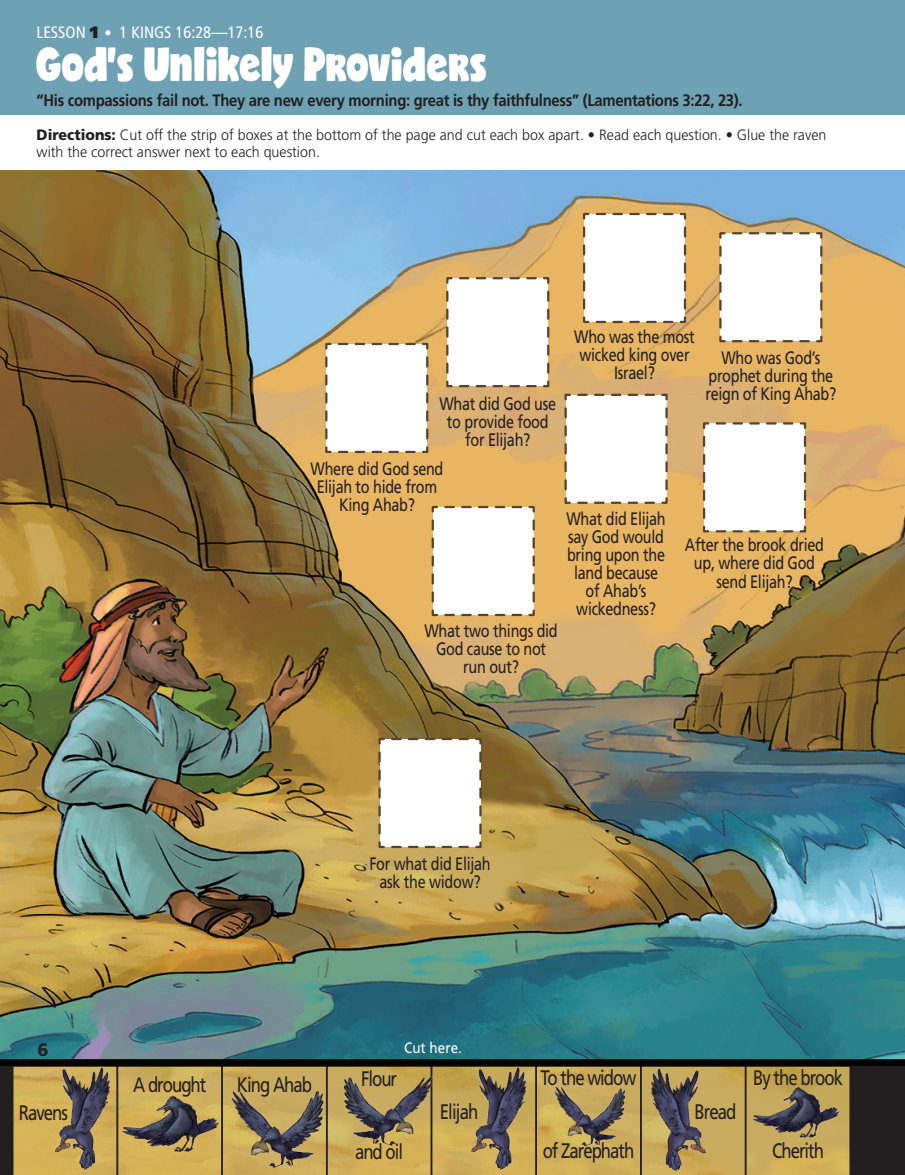
<style>
.page{position:relative;width:905px;height:1175px;background:#fff}
.page>*{position:absolute;margin:0;border:0;box-sizing:border-box;transform-origin:0 0}
.t1{font:45px "Candy";color:#fff;scale:.9 1}
.t2{font:21px "Frutiger LT Std";letter-spacing:-.06em;color:#231f20;scale:.8 1}
.t3{font:18px/18px "Frutiger LT Std";letter-spacing:-.02em;color:#231f20;text-align:center;scale:.8 1}
.Running_Footer-RIGHT{font:900 18px "Frutiger LT Std";color:#231f20}
.t4{font:700 16.5px "Frutiger LT Std";letter-spacing:-.02em;color:#231f20;scale:.9 1}
.t5{font:condensed 16.5px "Frutiger LT Std";color:#fff}
.Directions{font:300 15px/16.5px "Frutiger LT Std";color:#231f20;scale:.95 1}
.t6{font:15px "Frutiger LT Std";color:#fff;scale:.9 1}
.s1{font-weight:900;font-stretch:normal;color:#231f20}
.s2{font-weight:300;font-stretch:normal;font-size:15px}
.s3{font-weight:900}
</style>
<div class="page">
<svg style="left:904px;top:171px;width:1px;height:289px"></svg>
<img style="left:0;top:171px;width:904px;height:888px">
<svg style="left:12px;top:1066px;width:838px;height:108px;background:#c3a454"></svg>
<div style="left:0;top:1059px;width:904px;height:7px;background:#040503"></div>
<svg style="left:430px;top:505px;width:106px;height:112px"></svg>
<svg style="left:718px;top:231px;width:105px;height:112px"></svg>
<svg style="left:582px;top:212px;width:105px;height:112px"></svg>
<svg style="left:445px;top:276px;width:105px;height:112px"></svg>
<svg style="left:324px;top:342px;width:105px;height:112px"></svg>
<svg style="left:563px;top:392px;width:105px;height:113px"></svg>
<svg style="left:701px;top:421px;width:106px;height:112px"></svg>
<svg style="left:377px;top:736px;width:105px;height:113px"></svg>
<img style="left:15px;top:1048px;width:133px;height:126px">
<img style="left:431px;top:1048px;width:134px;height:126px">
<img style="left:234px;top:1075px;width:101px;height:99px">
<img style="left:744px;top:1068px;width:106px;height:94px">
<img style="left:109px;top:1074px;width:125px;height:100px">
<img style="left:332px;top:1062px;width:111px;height:92px">
<img style="left:543px;top:1073px;width:68px;height:81px">
<img style="left:611px;top:1050px;width:133px;height:124px">
<hr style="left:904px;top:515px;width:1px;height:348px;background:#e6daba">
<div style="left:0;top:0;width:904px;height:114px;background:#6da1b3"></div>
<div style="left:850px;top:1066px;width:54px;height:108px;background:#231f20"></div>
<div style="left:0;top:1066px;width:12px;height:108px;background:#231f20"></div>
<p class="t5" style="left:37px;top:23px;width:228px">LESSON <span class="s1">1</span> <span class="s2">•</span> 1 KINGS 16:28—17:16</p>
<p class="t1" style="left:37px;top:44px;width:501px">God's Unlikely Providers</p>
<p class="t4" style="left:37px;top:90px;width:786px">“His compassions fail not. They are new every morning: great is thy faithfulness” (Lamentations 3:22, 23).</p>
<p class="Directions" style="left:37px;top:127px;width:832px"><span class="s3">Directions:</span> Cut off the strip of boxes at the bottom of the page and cut each box apart. • Read each question. • Glue the raven with the correct answer next to each question.</p>
<p class="t3" style="left:439px;top:395px;width:147px">What did God use</p>
<p class="t3" style="left:447px;top:413px;width:128px">to provide food</p>
<p class="t3" style="left:465px;top:431px;width:83px">for Elijah?</p>
<p class="t3" style="left:310px;top:459px;width:167px">Where did God send<br>Elijah to hide from</p>
<p class="t3" style="left:339px;top:495px;width:96px">King Ahab?</p>
<p class="t3" style="left:424px;top:621px;width:168px">What two things did<br>God cause to not</p>
<p class="t3" style="left:463px;top:657px;width:71px">run out?</p>
<p class="t3" style="left:574px;top:328px;width:152px">Who was the most wicked king over<br>Israel?</p>
<p class="t3" style="left:705px;top:348px;width:165px">Who was God’s prophet during the reign of King Ahab?</p>
<p class="t3" style="left:566px;top:510px;width:126px">What did Elijah say God would bring upon the land because of Ahab’s wickedness?</p>
<p class="t3" style="left:685px;top:536px;width:175px">After the brook dried</p>
<p class="t3" style="left:694px;top:554px;width:153px">up, where did God</p>
<p class="t3" style="left:716px;top:572px;width:97px">send Elijah?</p>
<p class="t3" style="left:369px;top:854px;width:153px">For what did Elijah</p>
<p class="t3" style="left:379px;top:872px;width:128px">ask the widow?</p>
<p class="Running_Footer-RIGHT" style="left:37px;top:1039px;width:13px">6</p>
<p class="t6" style="left:404px;top:1039px;width:66px">Cut here.</p>
<p class="t2" style="left:19px;top:1099px;width:63px">Ravens</p>
<p class="t2" style="left:133px;top:1072px;width:93px">A drought</p>
<p class="t2" style="left:237px;top:1072px;width:95px">King Ahab</p>
<p class="t2" style="left:361px;top:1066px;width:47px">Flour</p>
<p class="t2" style="left:355px;top:1139px;width:62px">and oil</p>
<p class="t2" style="left:440px;top:1099px;width:50px">Elijah</p>
<p class="t2" style="left:540px;top:1065px;width:121px">To the widow</p>
<p class="t2" style="left:542px;top:1138px;width:116px">of Zarephath</p>
<p class="t2" style="left:694px;top:1099px;width:54px">Bread</p>
<p class="t2" style="left:753px;top:1065px;width:114px">By the brook</p>
<p class="t2" style="left:772px;top:1138px;width:66px">Cherith</p>
</div>
